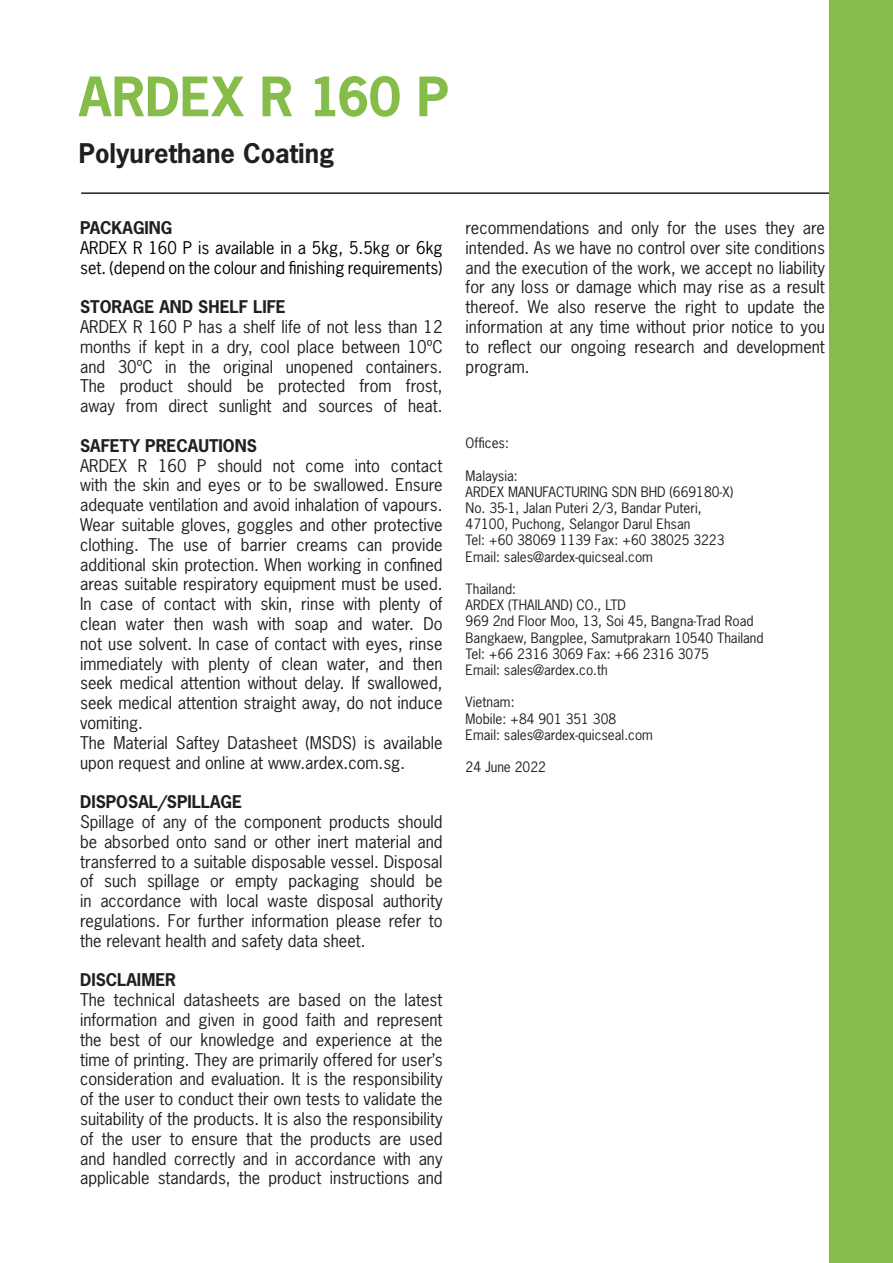
<style>
.page{position:relative;width:893px;height:1263px;background:#fff}
.page>*{position:absolute;margin:0;border:0;box-sizing:border-box;transform-origin:0 0}
.t1{font:700 51px "News Gothic Std";color:#86bd4a}
.t2{font:700 25.5px "News Gothic Std";color:#231f20}
.Text_justified{font:16.5px/19.8px "News Gothic Std";color:#231f20;text-align:justify}
.Text_justified-2{font:16.5px/19.8px "News Gothic Std";color:#000}
.headline{font:700 16.5px "News Gothic Std";color:#231f20}
.addresses{font:13.5px "News Gothic Std";color:#231f20}
</style>
<div class="page">
<hr style="left:81px;top:192px;width:785px;height:2px;background:#231f20">
<div style="left:829px;top:0;width:64px;height:1263px;background:#86bd4a"></div>
<p class="t1" style="left:79px;top:63px;width:371px">ARDEX R 160 P</p>
<p class="t2" style="left:79px;top:136px;width:257px">Polyurethane Coating</p>
<p class="headline" style="left:80px;top:217px;width:94px">PACKAGING</p>
<p class="Text_justified-2" style="left:80px;top:237px;width:364px">ARDEX R 160 P is available in a 5kg, 5.5kg or 6kg set. (depend on the colour and finishing requirements)</p>
<p class="headline" style="left:80px;top:296px;width:207px">STORAGE AND SHELF LIFE</p>
<p class="Text_justified" style="left:80px;top:317px;width:364px">ARDEX R 160 P has a shelf life of not less than 12</p>
<p class="Text_justified" style="left:80px;top:336px;width:364px">months if kept in a dry, cool place between 10ºC and 30ºC in the original unopened containers.<br>The product should be protected from frost, away from direct sunlight and sources of heat.</p>
<p class="headline" style="left:80px;top:435px;width:178px">SAFETY PRECAUTIONS</p>
<p class="Text_justified" style="left:80px;top:455px;width:364px">ARDEX R 160 P should not come into contact with the skin and eyes or to be swallowed. Ensure adequate ventilation and avoid inhalation of vapours.<br>Wear suitable gloves, goggles and other protective clothing. The use of barrier creams can provide additional skin protection. When working in confined areas suitable respiratory equipment must be used.<br>In case of contact with skin, rinse with plenty of clean water then wash with soap and water. Do not use solvent. In case of contact with eyes, rinse immediately with plenty of clean water, and then seek medical attention without delay. If swallowed, seek medical attention straight away, do not induce vomiting.</p>
<p class="Text_justified" style="left:80px;top:732px;width:364px">The Material Saftey Datasheet (MSDS) is available upon request and online at www.ardex.com.sg.</p>
<p class="headline" style="left:80px;top:791px;width:163px">DISPOSAL/SPILLAGE</p>
<p class="Text_justified" style="left:80px;top:812px;width:364px">Spillage of any of the component products should be absorbed onto sand or other inert material and transferred to a suitable disposable vessel. Disposal of such spillage or empty packaging should be in accordance with local waste disposal authority regulations. For further information please refer to the relevant health and safety data sheet.</p>
<p class="headline" style="left:80px;top:969px;width:98px">DISCLAIMER</p>
<p class="Text_justified" style="left:80px;top:990px;width:364px">The technical datasheets are based on the latest information and given in good faith and represent the best of our knowledge and experience at the time of printing. They are primarily offered for user’s consideration and evaluation. It is the responsibility of the user to conduct their own tests to validate the suitability of the products. It is also the responsibility of the user to ensure that the products are used and handled correctly and in accordance with any applicable standards, the product instructions and</p>
<p class="Text_justified" style="left:466px;top:218px;width:361px">recommendations and only for the uses they are intended. As we have no control over site conditions and the execution of the work, we accept no liability for any loss or damage which may rise as a result thereof. We also reserve the right to update the information at any time without prior notice to you to reflect our ongoing research and development program.</p>
<p class="addresses" style="left:466px;top:434px;width:45px">Offices:</p>
<p class="addresses" style="left:466px;top:467px;width:54px">Malaysia:</p>
<p class="addresses" style="left:466px;top:483px;width:269px">ARDEX MANUFACTURING SDN BHD (669180-X)</p>
<p class="addresses" style="left:466px;top:499px;width:238px">No. 35-1, Jalan Puteri 2/3, Bandar Puteri,</p>
<p class="addresses" style="left:466px;top:515px;width:226px">47100, Puchong, Selangor Darul Ehsan</p>
<p class="addresses" style="left:466px;top:532px;width:260px">Tel: +60 38069 1139 Fax: +60 38025 3223</p>
<p class="addresses" style="left:466px;top:548px;width:189px">Email: sales@ardex-quicseal.com</p>
<p class="addresses" style="left:466px;top:580px;width:52px">Thailand:</p>
<p class="addresses" style="left:466px;top:596px;width:162px">ARDEX (THAILAND) CO., LTD</p>
<p class="addresses" style="left:466px;top:613px;width:290px">969 2nd Floor Moo, 13, Soi 45, Bangna-Trad Road</p>
<p class="addresses" style="left:466px;top:629px;width:300px">Bangkaew, Bangplee, Samutprakarn 10540 Thailand</p>
<p class="addresses" style="left:466px;top:645px;width:245px">Tel: +66 2316 3069 Fax: +66 2316 3075</p>
<p class="addresses" style="left:466px;top:661px;width:144px">Email: sales@ardex.co.th</p>
<p class="addresses" style="left:466px;top:694px;width:50px">Vietnam:</p>
<p class="addresses" style="left:466px;top:710px;width:152px">Mobile: +84 901 351 308</p>
<p class="addresses" style="left:466px;top:726px;width:189px">Email: sales@ardex-quicseal.com</p>
<p class="addresses" style="left:466px;top:758px;width:82px">24 June 2022</p>
</div>
